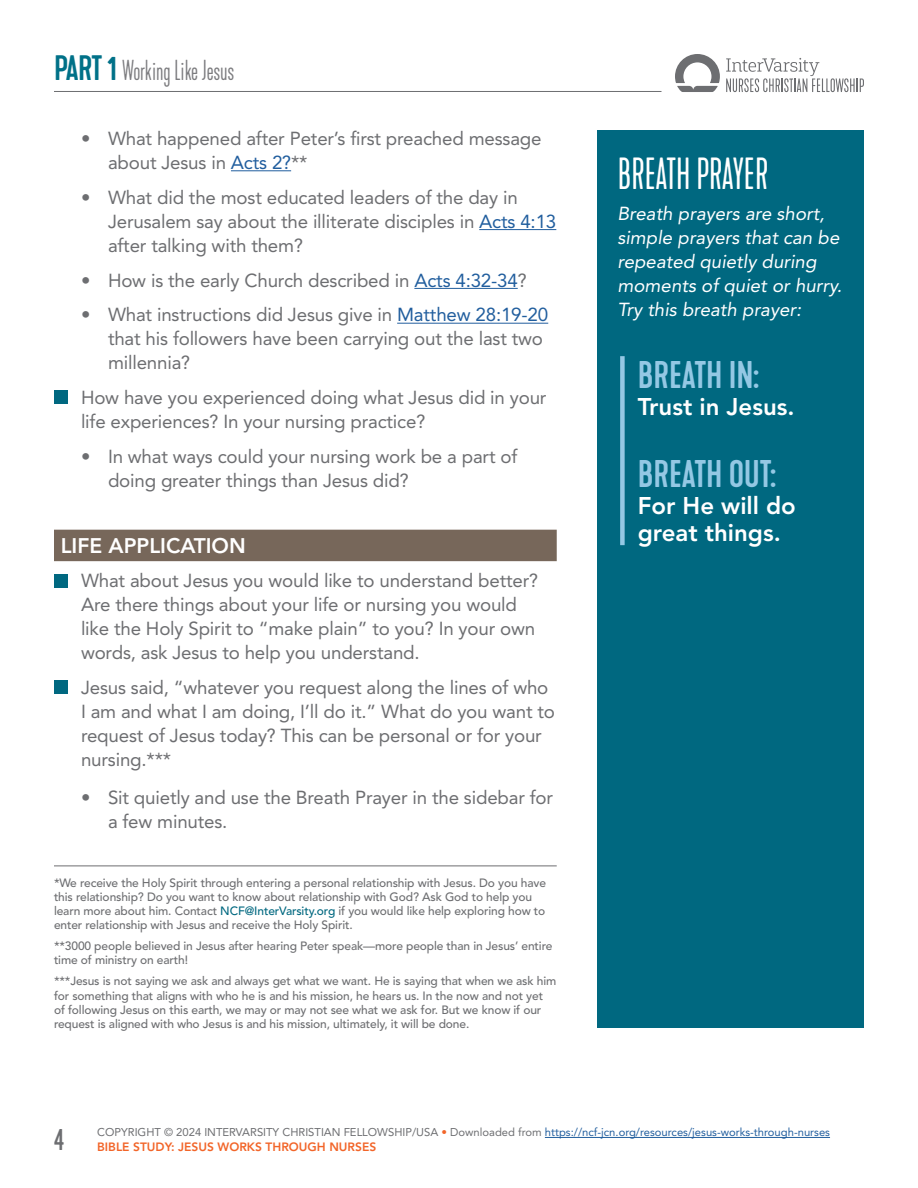
<style>
.page{position:relative;width:918px;height:1188px;background:#fff}
.page>*{position:absolute;margin:0;border:0;box-sizing:border-box;transform-origin:0 0}
.t1{font:42px "Kapra Neue Pro Light Condensed Rounded";letter-spacing:-.01em;color:#fff}
.t2{font:36px "Kapra Neue Pro Medium Rounded";color:#94c8e4}
.t3{font:30px "Kapra Neue Pro Regular Condensed Rounded";color:#6d6e71}
.t4{font:27px "Kapra Neue Pro Extra Light Condensed Rounded";letter-spacing:-.01em;color:#7c7c7f}
.t5{font:800 24px/27px "Avenir LT Std";color:#fff}
.t6{font:800 21px "Avenir LT Std";color:#fff}
.t7{font:18.75px/24px "Avenir LT Std";letter-spacing:-.01em;color:#6d6e71}
.t8{font:italic 18.75px/24px "Avenir LT Std";color:#fff}
.t9{font:500 12px/14.2px "Avenir LT Std";letter-spacing:-.01em;color:#6d6e71}
.t10{font:800 12px "Avenir LT Std";color:#f26529}
.t11{font:11.25px "Avenir LT Std";color:#6d6e71}
.s1{font-family:"Kapra Neue Pro Medium Rounded";font-size:33px;color:#007188}
.s2{color:#215e9e}
.s3{color:#006880}
.s4{color:#f26529}
</style>
<div class="page">
<svg style="left:675px;top:54px;width:45px;height:38px"></svg>
<svg style="left:726px;top:58px;width:138px;height:34px"></svg>
<hr style="left:54px;top:91px;width:608px;height:1px;background:#6d6e71">
<hr style="left:545px;top:1137px;width:285px;height:1px;background:#215e9e">
<hr style="left:231px;top:170px;width:60px;height:1px;background:#215e9e">
<hr style="left:479px;top:229px;width:77px;height:1px;background:#215e9e">
<hr style="left:414px;top:288px;width:104px;height:1px;background:#215e9e">
<hr style="left:397px;top:323px;width:151px;height:1px;background:#215e9e">
<div style="left:54px;top:530px;width:503px;height:31px;background:#77675a"></div>
<hr style="left:54px;top:866px;width:503px;height:1px;background:#6d6e71">
<div style="left:54px;top:391px;width:14px;height:13px;background:#006880"></div>
<div style="left:54px;top:574px;width:14px;height:13px;background:#006880"></div>
<div style="left:54px;top:681px;width:14px;height:13px;background:#006880"></div>
<div style="left:597px;top:131px;width:267px;height:897px;background:#006880"></div>
<div style="left:620px;top:356px;width:5px;height:189px;background:#94c8e4"></div>
<h3 class="t4" style="left:54px;top:55px;width:182px"><span class="s1">PART 1</span> Working Like Jesus</h3>
<p class="t7" style="left:108px;top:127px;width:435px;text-indent:-27px">• What happened after Peter’s first preached message about Jesus in <span class="s2">Acts 2?</span>**</p>
<p class="t7" style="left:108px;top:185px;width:450px;text-indent:-27px">• What did the most educated leaders of the day in<br>Jerusalem say about the illiterate disciples in <span class="s2">Acts 4:13 </span>after talking with them?</p>
<p class="t7" style="left:81px;top:268px;width:447px">• How is the early Church described in <span class="s2">Acts 4:32-34</span>?</p>
<p class="t7" style="left:108px;top:303px;width:442px;text-indent:-27px">• What instructions did Jesus give in <span class="s2">Matthew 28:19-20 </span>that his followers have been carrying out the last two millennia?</p>
<p class="t7" style="left:81px;top:386px;width:467px">How have you experienced doing what Jesus did in your life experiences? In your nursing practice?</p>
<p class="t7" style="left:108px;top:445px;width:411px;text-indent:-27px">• In what ways could your nursing work be a part of doing greater things than Jesus did?</p>
<p class="t6" style="left:61px;top:533px;width:187px">LIFE APPLICATION</p>
<p class="t7" style="left:81px;top:569px;width:459px">What about Jesus you would like to understand better?<br>Are there things about your life or nursing you would like the Holy Spirit to “make plain” to you? In your own words, ask Jesus to help you understand.</p>
<p class="t7" style="left:81px;top:676px;width:476px">Jesus said, “whatever you request along the lines of who I am and what I am doing, I’ll do it.” What do you want to request of Jesus today? This can be personal or for your nursing.***</p>
<p class="t7" style="left:108px;top:785px;width:447px;text-indent:-27px">• Sit quietly and use the Breath Prayer in the sidebar for a few minutes.</p>
<p class="t9" style="left:54px;top:876px;width:494px">*We receive the Holy Spirit through entering a personal relationship with Jesus. Do you have this relationship? Do you want to know about relationship with God? Ask God to help you learn more about him. Contact <span class="s3">NCF@InterVarsity.org</span> if you would like help exploring how to enter relationship with Jesus and receive the Holy Spirit.</p>
<p class="t9" style="left:54px;top:939px;width:500px">**3000 people believed in Jesus after hearing Peter speak—more people than in Jesus’ entire time of ministry on earth!</p>
<p class="t9" style="left:54px;top:975px;width:504px">***Jesus is not saying we ask and always get what we want. He is saying that when we ask him for something that aligns with who he is and his mission, he hears us. In the now and not yet of following Jesus on this earth, we may or may not see what we ask for. But we know if our request is aligned with who Jesus is and his mission, ultimately, it will be done.</p>
<h1 class="t1" style="left:617px;top:149px;width:152px">BREATH PRAYER</h1>
<p class="t8" style="left:617px;top:202px;width:226px">Breath prayers are short, simple prayers that can be repeated quietly during moments of quiet or hurry.<br>Try this breath prayer:</p>
<h2 class="t2" style="left:638px;top:353px;width:123px">BREATH IN:</h2>
<p class="t5" style="left:638px;top:393px;width:158px">Trust in Jesus.</p>
<h2 class="t2" style="left:638px;top:452px;width:140px">BREATH OUT:</h2>
<p class="t5" style="left:638px;top:492px;width:160px">For He will do great things.</p>
<h3 class="t3" style="left:54px;top:1121px;width:12px">4</h3>
<p class="t11" style="left:97px;top:1126px;width:734px">COPYRIGHT © 2024 INTERVARSITY CHRISTIAN FELLOWSHIP/USA <span class="s4">•</span> Downloaded from <span class="s2">https://ncf-jcn.org/resources/jesus-works-through-nurses</span></p>
<p class="t10" style="left:97px;top:1140px;width:281px">BIBLE STUDY: JESUS WORKS THROUGH NURSES</p>
</div>
